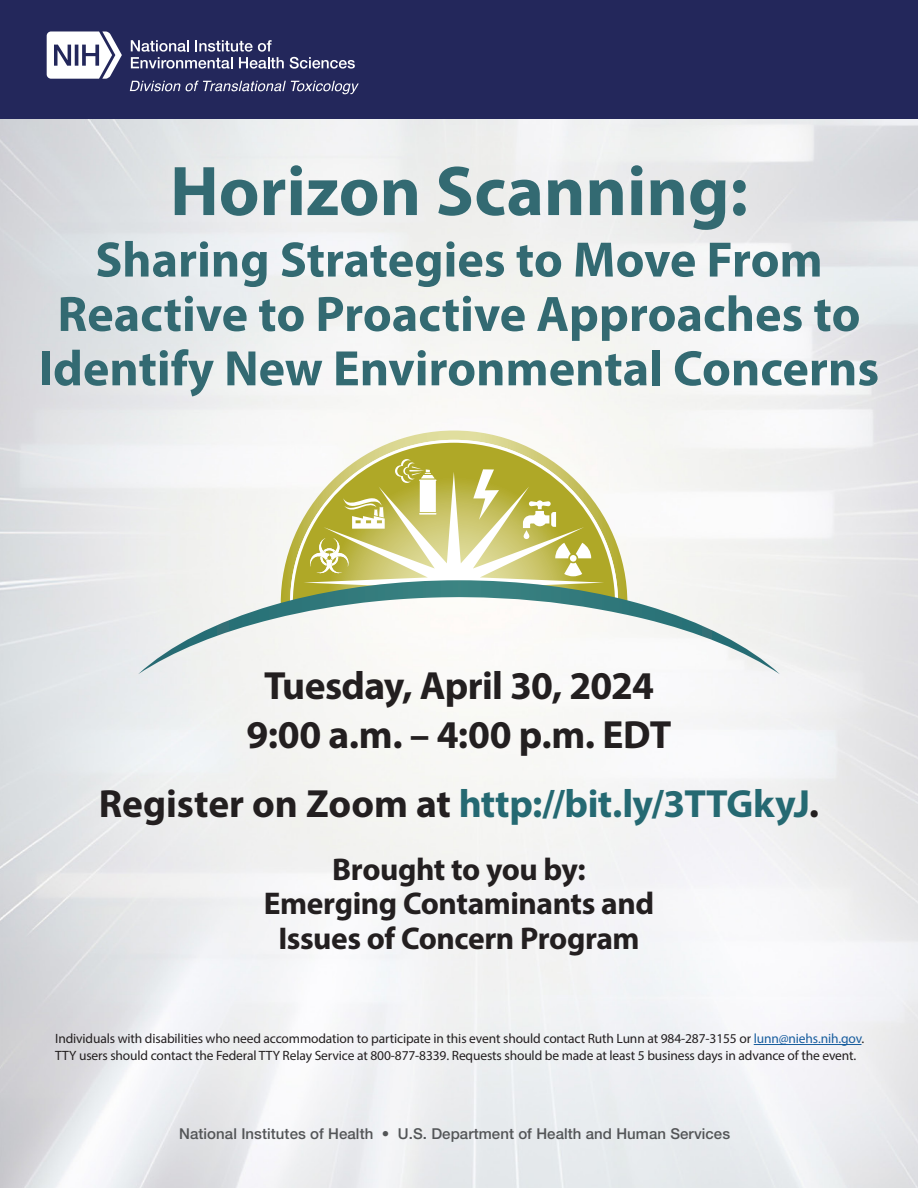
<style>
.page{position:relative;width:918px;height:1188px;background:#fff}
.page>*{position:absolute;margin:0;border:0;box-sizing:border-box;transform-origin:0 0}
.t1{font:700 70.95px "Myriad Pro";color:#336a72}
.t2{font:700 50.1px/54.4px "Myriad Pro";color:#336a72;text-align:center}
.t3{font:700 39.45px/49.2px "Myriad Pro";letter-spacing:-.02em;color:#231f20;text-align:center}
.t4{font:700 39.45px "Myriad Pro";letter-spacing:-.005em;color:#256972}
.t5{font:700 31.5px/34.5px "Myriad Pro";letter-spacing:-.015em;color:#231f20;text-align:center}
.t6{font:500 15px "Helvetica Neue LT Std";letter-spacing:.005em;color:#535557}
.t7{font:13.5px/16.5px "Myriad Pro";letter-spacing:-.01em;color:#231f20}
.s1{color:#231f20}
.s2{color:#175d9e}
</style>
<div class="page">
<img style="left:0;top:118px;width:918px;height:1070px">
<hr style="left:754px;top:1044px;width:108px;height:1px;background:#175d9e">
<div style="left:0;top:0;width:918px;height:118px;background:#23275b"></div>
<svg style="left:47px;top:31px;width:75px;height:48px"></svg>
<svg style="left:131px;top:40px;width:153px;height:29px"></svg>
<svg style="left:290px;top:57px;width:65px;height:12px"></svg>
<svg style="left:130px;top:81px;width:229px;height:13px"></svg>
<svg style="left:281px;top:431px;width:346px;height:149px"></svg>
<svg style="left:290px;top:440px;width:328px;height:140px;fill:#f8f8f5"></svg>
<svg style="left:293px;top:443px;width:322px;height:137px"></svg>
<svg style="left:309px;top:538px;width:40px;height:36px"></svg>
<svg style="left:523px;top:500px;width:68px;height:76px"></svg>
<div style="left:570px;top:555px;width:7px;height:7px;background:#fff;border-radius:50%"></div>
<svg style="left:138px;top:580px;width:642px;height:94px"></svg>
<svg style="left:343px;top:498px;width:42px;height:31px"></svg>
<svg style="left:473px;top:469px;width:26px;height:51px"></svg>
<svg style="left:395px;top:459px;width:41px;height:24px"></svg>
<svg style="left:419px;top:513px;width:17px;height:2px"></svg>
<h1 class="t1" style="left:170px;top:145px;width:579px">Horizon Scanning:</h1>
<h2 class="t2" style="left:39px;top:231px;width:842px">Sharing Strategies to Move From<br>Reactive to Proactive Approaches to<br>Identify New Environmental Concerns</h2>
<h3 class="t3" style="left:247px;top:660px;width:426px">Tuesday, April 30, 2024<br>9:00 a.m. – 4:00 p.m. EDT</h3>
<h3 class="t4" style="left:99px;top:778px;width:722px"><span class="s1">Register on Zoom at</span> http://bit.ly/3TTGkyJ<span class="s1">.</span></h3>
<h3 class="t5" style="left:264px;top:851px;width:392px">Brought to you by:<br>Emerging Contaminants and<br>Issues of Concern Program</h3>
<p class="t7" style="left:55px;top:1030px;width:811px">Individuals with disabilities who need accommodation to participate in this event should contact Ruth Lunn at 984-287-3155 or <span class="s2">lunn@niehs.nih.gov</span>.<br>TTY users should contact the Federal TTY Relay Service at 800-877-8339. Requests should be made at least 5 business days in advance of the event.</p>
<p class="t6" style="left:179px;top:1124px;width:552px">National Institutes of Health • U.S. Department of Health and Human Services</p>
</div>
